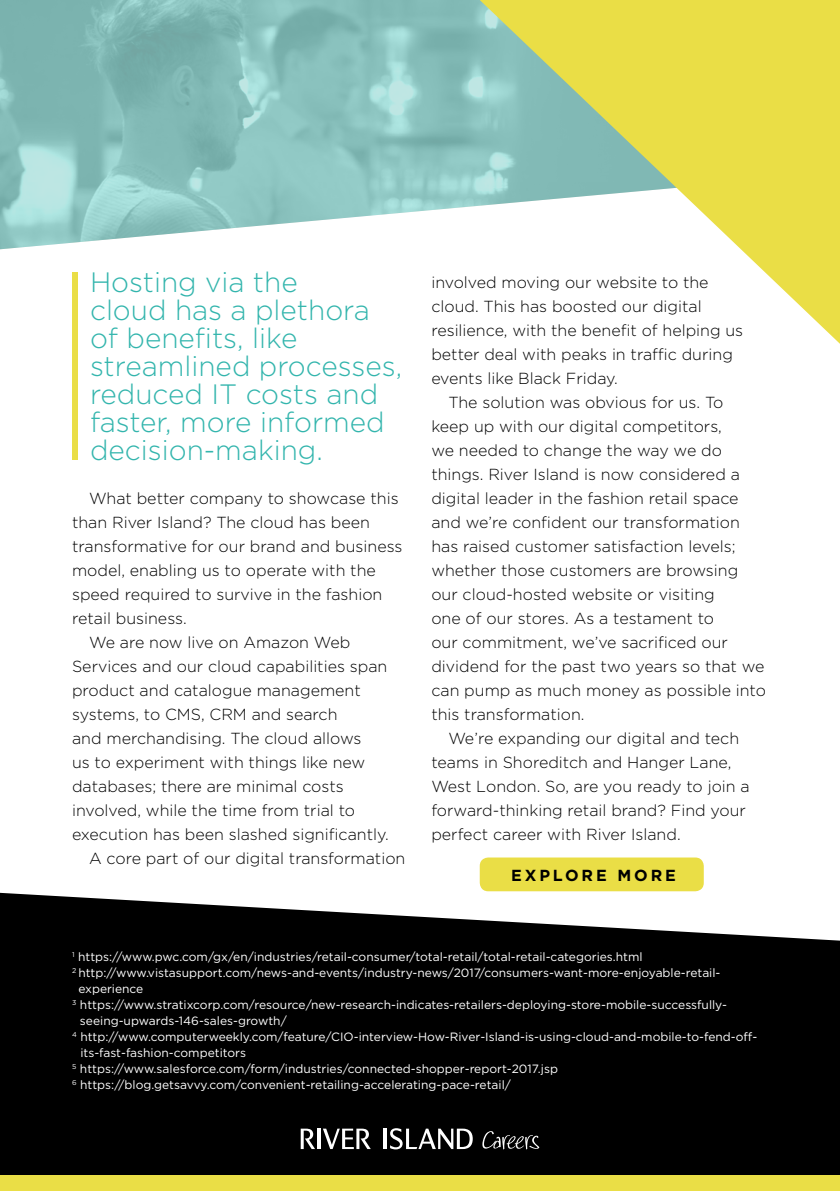
<style>
.page{position:relative;width:840px;height:1191px;background:#fff}
.page>*{position:absolute;margin:0;border:0;box-sizing:border-box;transform-origin:0 0}
.t1{font:300 268px "Gotham";color:#eade46;scale:.41 1}
.t2{font:300 28px/28px "Gotham";color:#33b5ad}
.t3{font:300 16px/24px "Gotham";color:#000}
.t4{font:700 16px "Gotham";letter-spacing:.18em;color:#000}
.t5{font:12px "Gotham";color:#fff}
</style>
<div class="page">
<svg style="left:0;top:893px;width:839px;height:282px;background:#151515"></svg>
<div style="left:0;top:1175px;width:839px;height:16px;background:#eade46"></div>
<img style="left:0;top:0;width:479px;height:249px">
<svg style="left:300px;top:1128px;width:15px;height:21px"></svg>
<hr style="left:317px;top:1128px;width:3px;height:21px;background:#fff">
<svg style="left:323px;top:1128px;width:47px;height:21px"></svg>
<hr style="left:383px;top:1128px;width:3px;height:21px;background:#fff">
<svg style="left:390px;top:1128px;width:82px;height:21px"></svg>
<svg style="left:482px;top:1131px;width:57px;height:18px"></svg>
<svg style="left:479px;top:0;width:360px;height:343px"></svg>
<div style="left:479px;top:857px;width:224px;height:34px;background:#eade46;border-radius:9px"></div>
<h1 class="t1" style="left:60px;top:196px;width:75px">I</h1>
<h2 class="t2" style="left:90px;top:267px;width:313px">Hosting via the<br>cloud has a plethora of benefits, like streamlined processes, reduced IT costs and faster, more informed decision-making.</h2>
<p class="t3" style="left:89px;top:486px;width:311px">What better company to showcase this</p>
<p class="t3" style="left:72px;top:510px;width:299px">than River Island? The cloud has been</p>
<p class="t3" style="left:72px;top:534px;width:332px">transformative for our brand and business</p>
<p class="t3" style="left:72px;top:558px;width:305px">model, enabling us to operate with the</p>
<p class="t3" style="left:72px;top:582px;width:312px">speed required to survive in the fashion</p>
<p class="t3" style="left:72px;top:606px;width:116px">retail business.</p>
<p class="t3" style="left:89px;top:630px;width:263px">We are now live on Amazon Web</p>
<p class="t3" style="left:72px;top:654px;width:316px">Services and our cloud capabilities span</p>
<p class="t3" style="left:72px;top:678px;width:290px">product and catalogue management</p>
<p class="t3" style="left:72px;top:702px;width:267px">systems, to CMS, CRM and search</p>
<p class="t3" style="left:72px;top:726px;width:291px">and merchandising. The cloud allows</p>
<p class="t3" style="left:72px;top:750px;width:294px">us to experiment with things like new</p>
<p class="t3" style="left:72px;top:774px;width:273px">databases; there are minimal costs</p>
<p class="t3" style="left:72px;top:798px;width:284px">involved, while the time from trial to</p>
<p class="t3" style="left:72px;top:822px;width:318px">execution has been slashed significantly.</p>
<p class="t3" style="left:89px;top:846px;width:317px">A core part of our digital transformation</p>
<p class="t3" style="left:431px;top:270px;width:313px">involved moving our website to the cloud. This has boosted our digital resilience, with the benefit of helping us better deal with peaks in traffic during events like Black Friday.</p>
<p class="t3" style="left:448px;top:390px;width:276px">The solution was obvious for us. To</p>
<p class="t3" style="left:431px;top:414px;width:292px">keep up with our digital competitors,</p>
<p class="t3" style="left:431px;top:438px;width:292px">we needed to change the way we do</p>
<p class="t3" style="left:431px;top:462px;width:310px">things. River Island is now considered a</p>
<p class="t3" style="left:431px;top:486px;width:308px">digital leader in the fashion retail space</p>
<p class="t3" style="left:431px;top:510px;width:310px">and we’re confident our transformation</p>
<p class="t3" style="left:431px;top:534px;width:305px">has raised customer satisfaction levels;</p>
<p class="t3" style="left:431px;top:558px;width:308px">whether those customers are browsing</p>
<p class="t3" style="left:431px;top:582px;width:285px">our cloud-hosted website or visiting</p>
<p class="t3" style="left:431px;top:606px;width:284px">one of our stores. As a testament to</p>
<p class="t3" style="left:431px;top:630px;width:298px">our commitment, we’ve sacrificed our</p>
<p class="t3" style="left:431px;top:654px;width:334px">dividend for the past two years so that we</p>
<p class="t3" style="left:431px;top:678px;width:336px">can pump as much money as possible into</p>
<p class="t3" style="left:431px;top:702px;width:154px">this transformation.</p>
<p class="t3" style="left:448px;top:726px;width:292px">We’re expanding our digital and tech</p>
<p class="t3" style="left:431px;top:750px;width:301px">teams in Shoreditch and Hanger Lane,</p>
<p class="t3" style="left:431px;top:774px;width:320px">West London. So, are you ready to join a</p>
<p class="t3" style="left:431px;top:798px;width:316px">forward-thinking retail brand? Find your</p>
<p class="t3" style="left:431px;top:822px;width:251px">perfect career with River Island.</p>
<p class="t4" style="left:511px;top:866px;width:166px">EXPLORE MORE</p>
<p class="t5" style="left:72px;top:949px;width:572px"><sup>1</sup> https://www.pwc.com/gx/en/industries/retail-consumer/total-retail/total-retail-categories.html</p>
<p class="t5" style="left:72px;top:965px;width:649px"><sup>2</sup> http://www.vistasupport.com/news-and-events/industry-news/2017/consumers-want-more-enjoyable-retail-</p>
<p class="t5" style="left:78px;top:981px;width:66px">experience</p>
<p class="t5" style="left:72px;top:997px;width:656px"><sup>3</sup> https://www.stratixcorp.com/resource/new-research-indicates-retailers-deploying-store-mobile-successfully-</p>
<p class="t5" style="left:80px;top:1013px;width:208px">seeing-upwards-146-sales-growth/</p>
<p class="t5" style="left:72px;top:1029px;width:686px"><sup>4</sup> http://www.computerweekly.com/feature/CIO-interview-How-River-Island-is-using-cloud-and-mobile-to-fend-off-</p>
<p class="t5" style="left:80px;top:1045px;width:167px">its-fast-fashion-competitors</p>
<p class="t5" style="left:72px;top:1061px;width:487px"><sup>5</sup> https://www.salesforce.com/form/industries/connected-shopper-report-2017.jsp</p>
<p class="t5" style="left:72px;top:1077px;width:440px"><sup>6</sup> https://blog.getsavvy.com/convenient-retailing-accelerating-pace-retail/</p>
</div>
